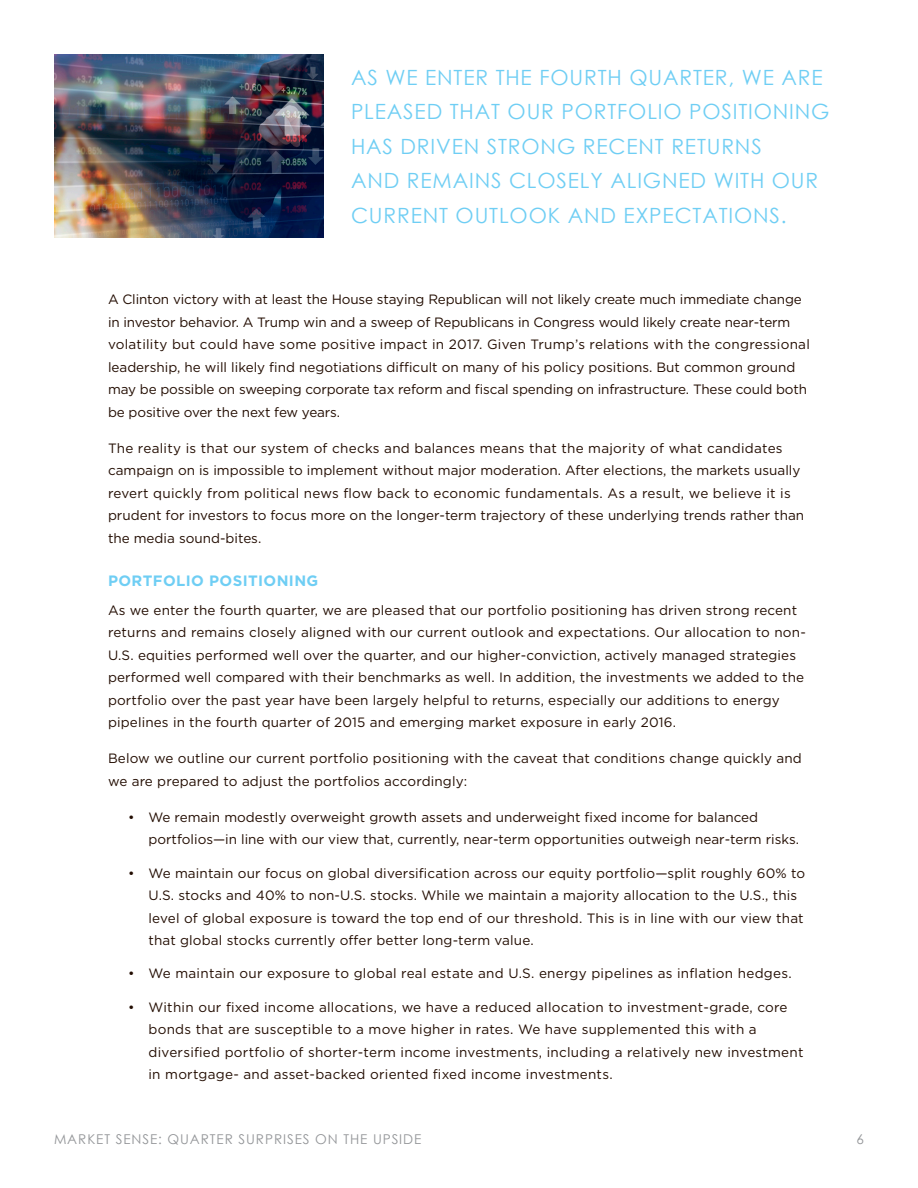
<style>
.page{position:relative;width:918px;height:1188px;background:#fff}
.page>*{position:absolute;margin:0;border:0;box-sizing:border-box;transform-origin:0 0}
.INTRO_HEAD1{font:21px/34.5px "Century Gothic";letter-spacing:.04em;color:#6fcef4}
.Heading_2_blue{font:700 15px "Gotham";letter-spacing:.025em;color:#6fcef4}
.Bullets{font:13.5px/22.5px "Gotham";letter-spacing:.01em;color:#230d02}
.Bullets-2{font:13.5px/22.5px "Gotham";letter-spacing:-.01em;color:#230d02}
.t1{font:13.5px "Century Gothic";letter-spacing:.07em;color:#939598}
</style>
<div class="page">
<img style="left:54px;top:54px;width:270px;height:183px">
<p class="INTRO_HEAD1" style="left:351px;top:60px;width:480px">AS WE ENTER THE FOURTH QUARTER, WE ARE PLEASED THAT OUR PORTFOLIO POSITIONING HAS DRIVEN STRONG RECENT RETURNS<br>AND REMAINS CLOSELY ALIGNED WITH OUR CURRENT OUTLOOK AND EXPECTATIONS.</p>
<p class="Bullets-2" style="left:108px;top:288px;width:703px">A Clinton victory with at least the House staying Republican will not likely create much immediate change in investor behavior. A Trump win and a sweep of Republicans in Congress would likely create near-term volatility but could have some positive impact in 2017. Given Trump’s relations with the congressional leadership, he will likely find negotiations difficult on many of his policy positions. But common ground may be possible on sweeping corporate tax reform and fiscal spending on infrastructure. These could both be positive over the next few years.</p>
<p class="Bullets" style="left:108px;top:436px;width:698px">The reality is that our system of checks and balances means that the majority of what candidates campaign on is impossible to implement without major moderation. After elections, the markets usually revert quickly from political news flow back to economic fundamentals. As a result, we believe it is prudent for investors to focus more on the longer-term trajectory of these underlying trends rather than the media sound-bites.</p>
<p class="Heading_2_blue" style="left:108px;top:570px;width:212px">PORTFOLIO POSITIONING</p>
<p class="Bullets" style="left:108px;top:598px;width:699px">As we enter the fourth quarter, we are pleased that our portfolio positioning has driven strong recent returns and remains closely aligned with our current outlook and expectations. Our allocation to non-U.S. equities performed well over the quarter, and our higher-conviction, actively managed strategies performed well compared with their benchmarks as well. In addition, the investments we added to the portfolio over the past year have been largely helpful to returns, especially our additions to energy pipelines in the fourth quarter of 2015 and emerging market exposure in early 2016.</p>
<p class="Bullets" style="left:108px;top:747px;width:695px">Below we outline our current portfolio positioning with the caveat that conditions change quickly and we are prepared to adjust the portfolios accordingly:</p>
<p class="Bullets" style="left:148px;top:805px;width:652px;text-indent:-20px">• We remain modestly overweight growth assets and underweight fixed income for balanced portfolios—in line with our view that, currently, near-term opportunities outweigh near-term risks.</p>
<p class="Bullets" style="left:148px;top:861px;width:658px;text-indent:-20px">• We maintain our focus on global diversification across our equity portfolio—split roughly 60% to U.S. stocks and 40% to non-U.S. stocks. While we maintain a majority allocation to the U.S., this level of global exposure is toward the top end of our threshold. This is in line with our view that that global stocks currently offer better long-term value.</p>
<p class="Bullets" style="left:128px;top:962px;width:665px">• We maintain our exposure to global real estate and U.S. energy pipelines as inflation hedges.</p>
<p class="Bullets" style="left:148px;top:995px;width:657px;text-indent:-20px">• Within our fixed income allocations, we have a reduced allocation to investment-grade, core bonds that are susceptible to a move higher in rates. We have supplemented this with a diversified portfolio of shorter-term income investments, including a relatively new investment in mortgage- and asset-backed oriented fixed income investments.</p>
<p class="t1" style="left:54px;top:1129px;width:369px">MARKET SENSE: QUARTER SURPRISES ON THE UPSIDE</p>
<p class="t1" style="left:857px;top:1130px;width:9px">6</p>
</div>
